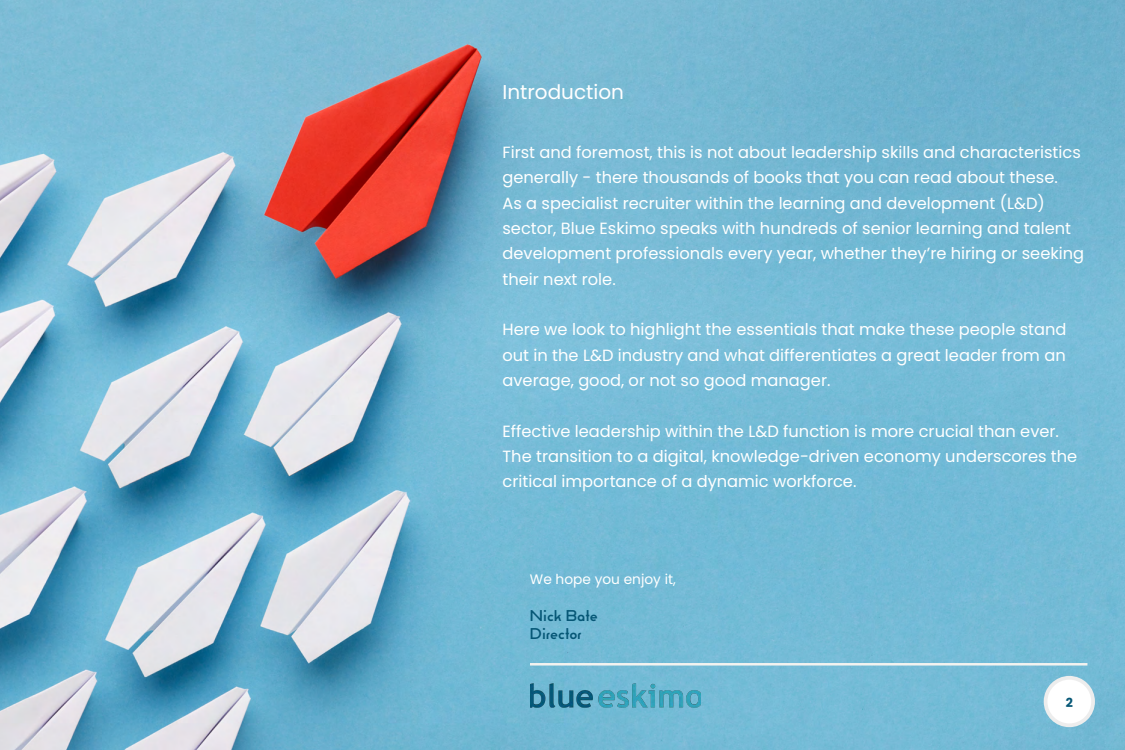
<style>
.page{position:relative;width:1125px;height:750px;background:#fff}
.page>*{position:absolute;margin:0;border:0;box-sizing:border-box;transform-origin:0 0}
.t1{font:20px "Poppins";color:#fff}
.t2{font:16.25px/25.4px "Poppins";color:#fff}
.t3{font:15px/18px "Reross Quadratic";color:#065776}
.t4{font:13.75px "Poppins";color:#fff}
.t5{font:700 12.5px "Poppins";color:#065776}
</style>
<div class="page">
<img style="left:0;top:0;width:1125px;height:750px">
<hr style="left:530px;top:663px;width:557px;height:3px;background:#f3f3f0">
<div style="left:1046px;top:678px;width:47px;height:47px;background:#fff;border-radius:50%"></div>
<div style="left:1044px;top:676px;width:51px;height:51px;border:4px solid #ededed;border-radius:50%"></div>
<img style="left:530px;top:673px;width:171px;height:46px">
<p class="t1" style="left:502px;top:81px;width:123px">Introduction</p>
<p class="t2" style="left:502px;top:140px;width:583px">First and foremost, this is not about leadership skills and characteristics generally - there thousands of books that you can read about these.<br>As a specialist recruiter within the learning and development (L&amp;D) sector, Blue Eskimo speaks with hundreds of senior learning and talent development professionals every year, whether they’re hiring or seeking their next role.</p>
<p class="t2" style="left:502px;top:317px;width:566px;text-align:justify">Here we look to highlight the essentials that make these people stand out in the L&amp;D industry and what differentiates a great leader from an average, good, or not so good manager.</p>
<p class="t2" style="left:502px;top:418px;width:576px">Effective leadership within the L&amp;D function is more crucial than ever.<br>The transition to a digital, knowledge-driven economy underscores the critical importance of a dynamic workforce.</p>
<p class="t4" style="left:530px;top:571px;width:147px">We hope you enjoy it,</p>
<p class="t3" style="left:530px;top:607px;width:70px">Nick Bate<br>Director</p>
<p class="t5" style="left:1066px;top:695px;width:9px">2</p>
</div>
